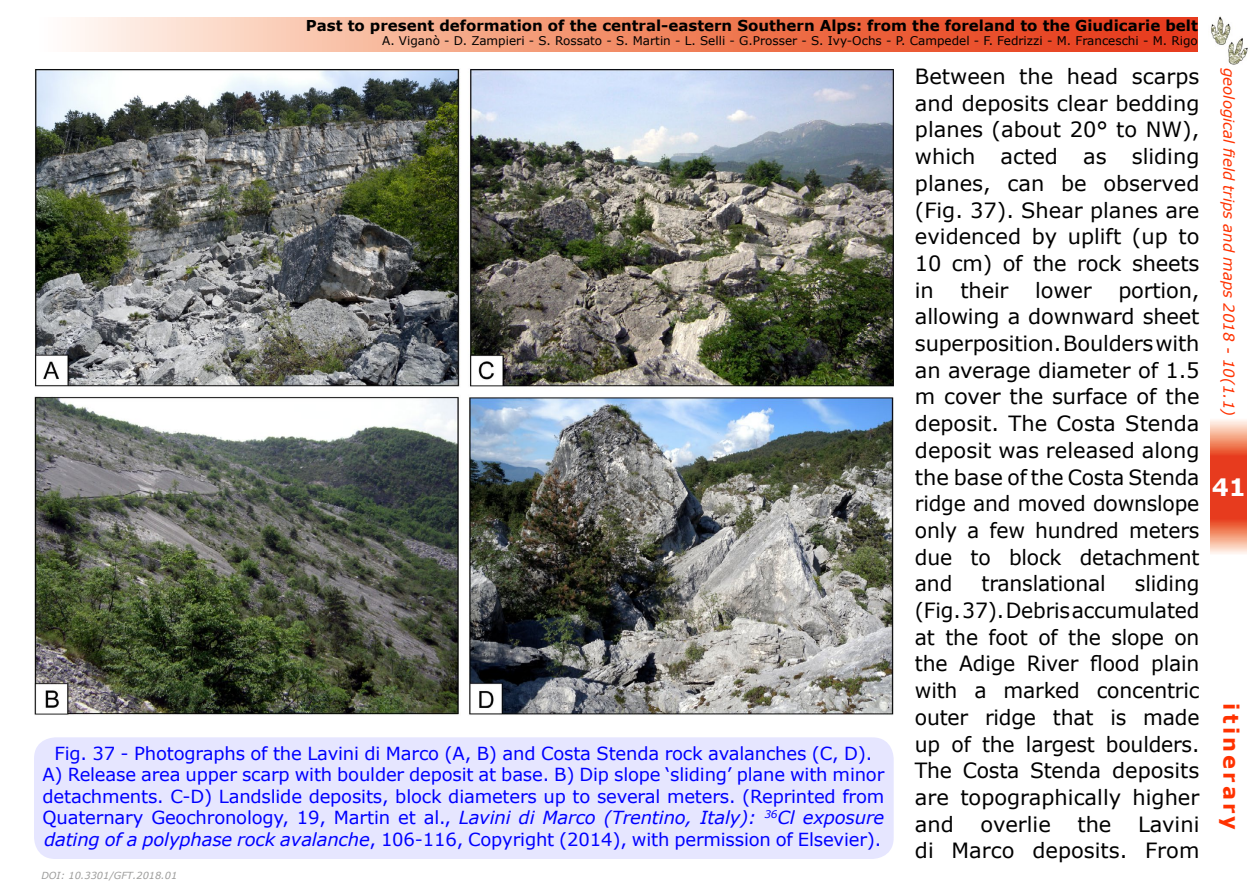
<style>
.page{position:relative;width:1259px;height:893px;background:#fff}
.page>*{position:absolute;margin:0;border:0;box-sizing:border-box;transform-origin:0 0}
.t1{font:700 24px "Verdana";color:#fff}
.t2{font:21px/26.7px "Verdana";letter-spacing:-.01em;color:#000;text-align:justify}
.t3{font:700 21px "Verdana";letter-spacing:.15em;color:#ff3200}
.t4{font:18px/21.6px "Verdana";letter-spacing:-.01em;color:#00f;text-align:center}
.t5{font:700 15px "Verdana";color:#000}
.t6{font:italic 15px "Verdana";color:#ff3200}
.t7{font:12px "Verdana";color:#000}
.t8{font:italic 9.75px "Verdana";color:#9d9d9c}
.s1{font-style:italic}
</style>
<div class="page">
<svg style="left:1210px;top:420px;width:37px;height:134px;background:#ed6f52"></svg>
<svg style="left:71px;top:17px;width:1126px;height:34px;background:#f18d6f"></svg>
<img style="left:1211px;top:16px;width:37px;height:49px">
<img style="left:34px;top:69px;width:859px;height:646px">
<div style="left:34px;top:737px;width:859px;height:122px;background:#e6e6ff;border-radius:21px"></div>
<p class="t5" style="left:306px;top:15px;width:893px">Past to present deformation of the central-eastern Southern Alps: from the foreland to the Giudicarie belt</p>
<p class="t7" style="left:382px;top:33px;width:817px">A. Viganò - D. Zampieri - S. Rossato - S. Martin - L. Selli - G.Prosser - S. Ivy-Ochs - P. Campedel - F. Fedrizzi - M. Franceschi - M. Rigo</p>
<p class="t4" style="left:43px;top:742px;width:843px">Fig. 37 - Photographs of the Lavini di Marco (A, B) and Costa Stenda rock avalanches (C, D).<br>A) Release area upper scarp with boulder deposit at base. B) Dip slope ‘sliding’ plane with minor detachments. C-D) Landslide deposits, block diameters up to several meters. (Reprinted from Quaternary Geochronology, 19, Martin et al., <span class="s1">Lavini di Marco (Trentino, Italy):</span> <sup>36</sup><span class="s1">Cl exposure dating of a polyphase rock avalanche</span>, 106-116, Copyright (2014), with permission of Elsevier).</p>
<p class="t8" style="left:41px;top:870px;width:137px">DOI: 10.3301/GFT.2018.01</p>
<p class="t2" style="left:915px;top:63px;width:286px">Between the head scarps and deposits clear bedding planes (about 20° to NW), which acted as sliding planes, can be observed (Fig. 37). Shear planes are evidenced by uplift (up to 10 cm) of the rock sheets in</p>
<p class="t2" style="left:960px;top:277px;width:49px">their</p>
<p class="t2" style="left:1035px;top:277px;width:58px">lower</p>
<p class="t2" style="left:915px;top:277px;width:286px;text-indent:203px">portion, allowing a downward sheet superposition. Boulders with an average diameter of 1.5 m cover the surface of the deposit. The Costa Stenda deposit was released along the base of the Costa Stenda ridge and moved downslope only a few hundred meters due to block detachment and</p>
<p class="t2" style="left:915px;top:571px;width:286px;text-indent:220px">sliding (Fig.37). Debris accumulated at the foot of the slope on the Adige River flood plain with a marked concentric outer ridge that is made up of the largest boulders.<br>The Costa Stenda deposits are topographically higher and</p>
<p class="t2" style="left:981px;top:571px;width:126px">translational</p>
<p class="t2" style="left:980px;top:811px;width:72px">overlie</p>
<p class="t2" style="left:1077px;top:811px;width:36px">the</p>
<p class="t2" style="left:915px;top:811px;width:286px;text-align:right">Lavini<br>di Marco deposits. From</p>
<p class="t6" style="left:1238px;top:68px;width:350px;rotate:90deg">geological field trips and maps 2018 - 10(1.1)</p>
<p class="t1" style="left:1211px;top:471px;width:36px">41</p>
<p class="t3" style="left:1244px;top:703px;width:128px;rotate:90deg">itinerary</p>
</div>
